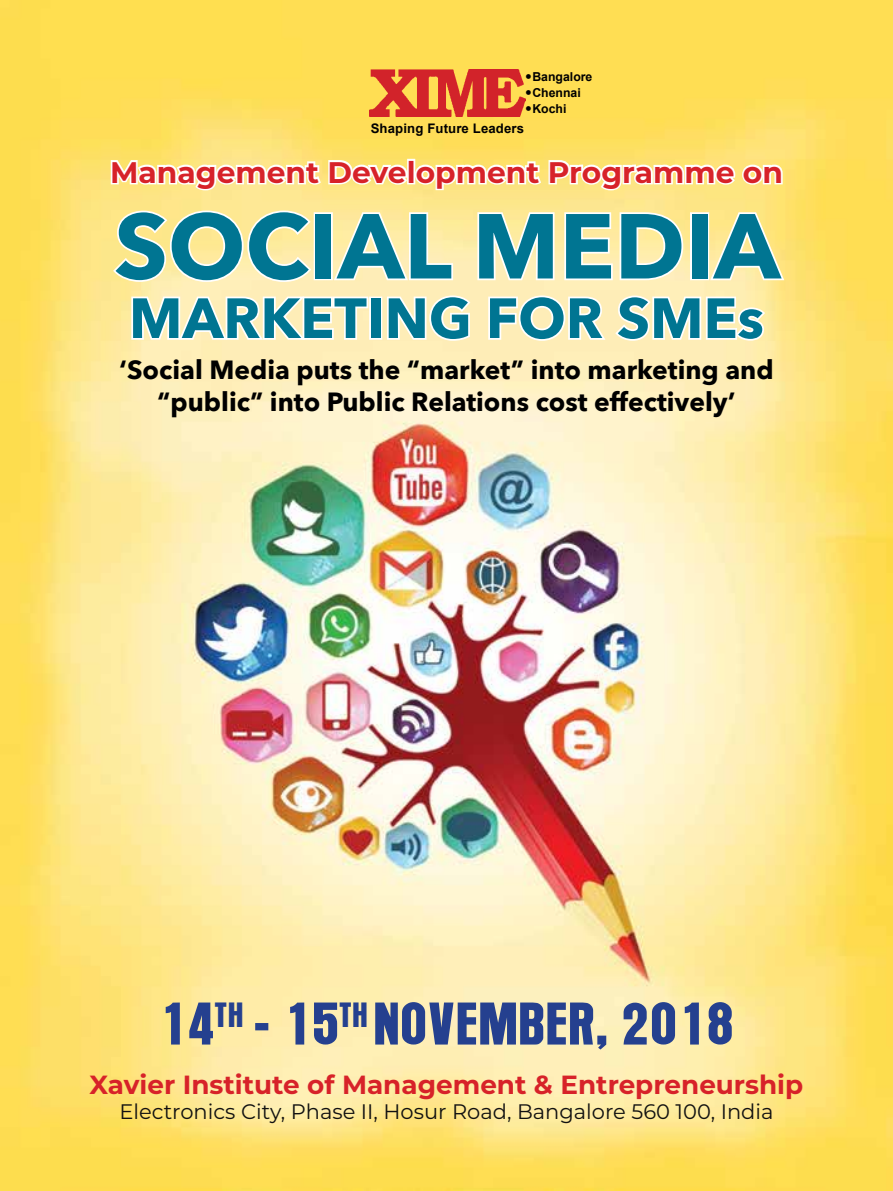
<style>
.page{position:relative;width:893px;height:1191px;background:#fff}
.page>*{position:absolute;margin:0;border:0;box-sizing:border-box;transform-origin:0 0}
.t1{font:700 91px "Avenir Next LT Pro";color:#007592}
.t2{font:700 56px "Avenir Next LT Pro";color:#007592}
.t3{font:52.5px "Aurora";color:#25408f}
.t4{font:700 29.75px "Montserrat";color:#d72229}
.t5{font:700 26.25px/31.5px "Avenir Next";color:#000;text-align:center}
.t6{font:700 26.25px "Montserrat";color:#d72229}
.t7{font:21px "Montserrat";color:#111}
.t8{font:700 13.12px "Arial";letter-spacing:.01em;color:#000}
.t9{font:700 12.25px/16.1px "Arial";color:#000}
</style>
<div class="page">
<img style="left:0;top:0;width:893px;height:1191px">
<img style="left:369px;top:69px;width:156px;height:47px">
<svg style="left:111px;top:209px;width:203px;height:75px"></svg>
<div style="left:314px;top:212px;width:19px;height:68px;border:4px solid #fff"></div>
<svg style="left:331px;top:210px;width:124px;height:73px"></svg>
<svg style="left:476px;top:210px;width:80px;height:72px"></svg>
<svg style="left:563px;top:210px;width:122px;height:72px"></svg>
<div style="left:690px;top:212px;width:19px;height:68px;border:4px solid #fff"></div>
<svg style="left:707px;top:210px;width:79px;height:73px"></svg>
<svg style="left:130px;top:295px;width:240px;height:48px"></svg>
<div style="left:369px;top:296px;width:13px;height:44px;border:4px solid #fff"></div>
<svg style="left:385px;top:294px;width:88px;height:48px"></svg>
<svg style="left:486px;top:294px;width:121px;height:49px"></svg>
<svg style="left:613px;top:294px;width:154px;height:48px"></svg>
<svg style="left:109px;top:157px;width:675px;height:35px"></svg>
<svg style="left:526px;top:74px;width:18px;height:8px"></svg>
<svg style="left:526px;top:90px;width:18px;height:8px"></svg>
<svg style="left:526px;top:106px;width:18px;height:8px"></svg>
<p class="t8" style="left:371px;top:119px;width:155px">Shaping Future Leaders</p>
<p class="t9" style="left:532px;top:69px;width:62px">Bangalore<br>Chennai<br>Kochi</p>
<p class="t4" style="left:110px;top:151px;width:674px">Management Development Programme on</p>
<h1 class="t1" style="left:114px;top:191px;width:668px">SOCIAL MEDIA</h1>
<h2 class="t2" style="left:129px;top:284px;width:636px">MARKETING FOR SMEs</h2>
<p class="t5" style="left:119px;top:354px;width:656px">‘Social Media puts the “market” into marketing and “public” into Public Relations cost effectively’</p>
<h3 class="t3" style="left:159px;top:990px;width:577px">14<sup>TH</sup> - 15<sup>TH</sup> NOVEMBER, 2018</h3>
<p class="t6" style="left:90px;top:1065px;width:715px">Xavier Institute of Management &amp; Entrepreneurship</p>
<p class="t7" style="left:119px;top:1097px;width:656px">Electronics City, Phase II, Hosur Road, Bangalore 560 100, India</p>
</div>
